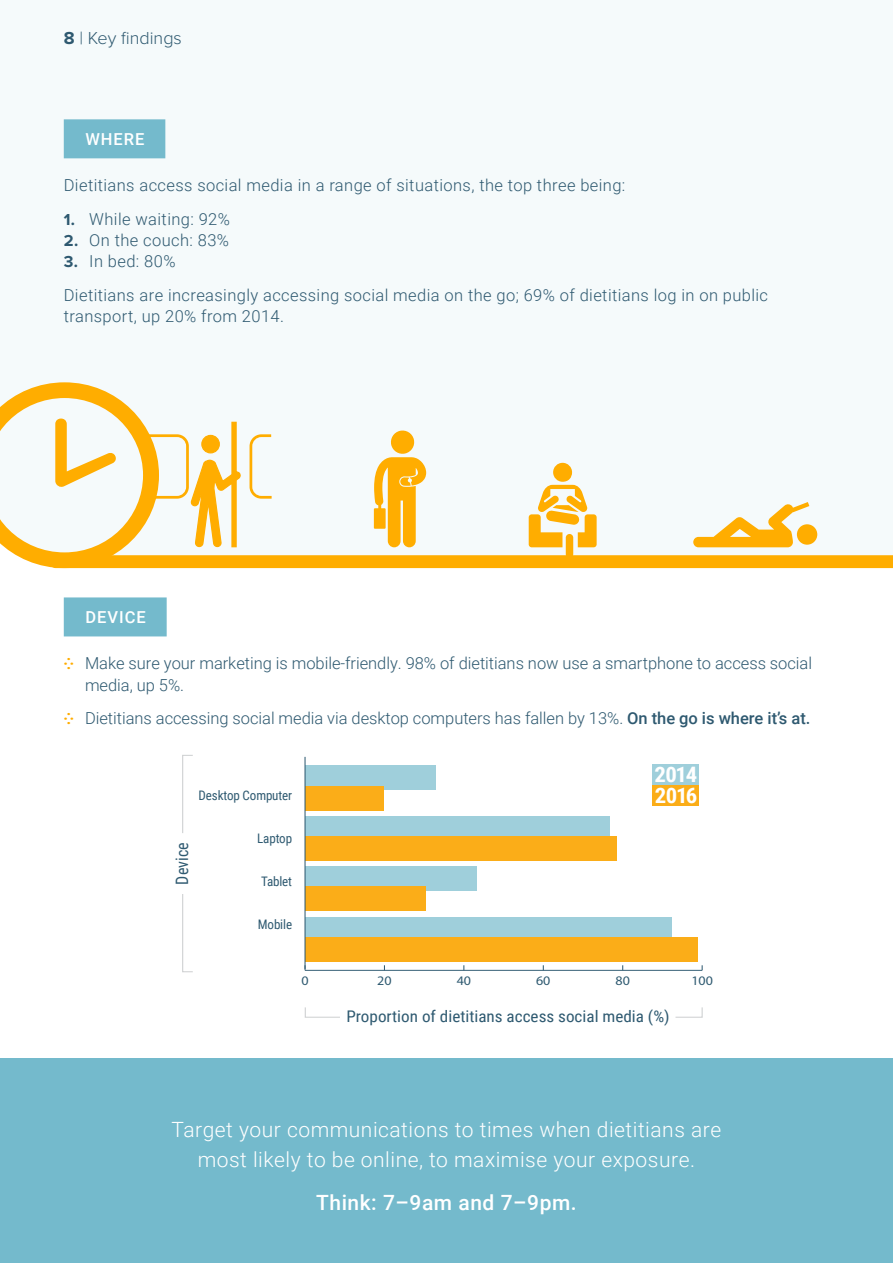
<style>
.page{position:relative;width:893px;height:1263px;background:#fff}
.page>*{position:absolute;margin:0;border:0;box-sizing:border-box;transform-origin:0 0}
.t1{font:700 21.3px/20.9px "Roboto Condensed";letter-spacing:-.06em;color:#fff;scale:1.07 1}
.t2{font:300 21px/30px "Roboto";letter-spacing:.025em;color:#fff;text-align:center}
.t3{font:500 21px "Roboto";letter-spacing:.025em;color:#fff}
.t4{font:300 18px "Proxima Nova";color:#2e5970}
.t5{font:17.1px "Roboto Condensed";color:#2f5a71;scale:.94 1}
.t6{font:300 16.5px/33.8px "Roboto";letter-spacing:.025em;color:#2e5970}
.t7{font:300 16.5px/21px "Roboto";color:#2e5970}
.t8{font:500 16.5px "Roboto";letter-spacing:.06em;color:#fff}
.t9{font:16.05px "Roboto Condensed";color:#2f5a71;scale:1.07 1}
.t10{font:13.2px "Roboto Condensed";letter-spacing:-.01em;color:#2f5a71}
.t11{font:13.2px "Myriad Pro";color:#2f5a71;scale:1.07 1}
.s1{font-weight:700}
.s2{font-family:"Proxima Nova";font-weight:700}
.s3{font-weight:700;color:#ffad00}
.s4{font-weight:500}
</style>
<div class="page">
<svg style="left:0;top:382px;width:892px;height:186px"></svg>
<div style="left:566px;top:534px;width:7px;height:24px;background:#ffad00;border-radius:4px"></div>
<div style="left:64px;top:597px;width:103px;height:39px;background:#74bacc"></div>
<div style="left:305px;top:766px;width:131px;height:24px;background:#9fcfdb"></div>
<div style="left:305px;top:816px;width:304px;height:24px;background:#9fcfdb"></div>
<div style="left:305px;top:867px;width:172px;height:24px;background:#9fcfdb"></div>
<div style="left:305px;top:917px;width:366px;height:24px;background:#9fcfdb"></div>
<div style="left:305px;top:786px;width:79px;height:24px;background:#fbad18"></div>
<div style="left:305px;top:836px;width:312px;height:24px;background:#fbad18"></div>
<div style="left:305px;top:887px;width:120px;height:24px;background:#fbad18"></div>
<div style="left:305px;top:937px;width:392px;height:24px;background:#fbad18"></div>
<svg style="left:182px;top:894px;width:11px;height:79px"></svg>
<svg style="left:182px;top:755px;width:11px;height:78px"></svg>
<svg style="left:675px;top:1007px;width:28px;height:11px"></svg>
<svg style="left:304px;top:1007px;width:36px;height:11px"></svg>
<div style="left:652px;top:764px;width:47px;height:21px;background:#9fcfdb"></div>
<div style="left:652px;top:785px;width:47px;height:21px;background:#fbad18"></div>
<hr style="left:305px;top:970px;width:397px;height:1px;background:#2f5a71">
<hr style="left:305px;top:757px;width:1px;height:212px;background:#2f5a71">
<div style="left:64px;top:119px;width:101px;height:39px;background:#74bacc"></div>
<div style="left:0;top:1059px;width:893px;height:204px;background:#74bacc"></div>
<hr style="left:892px;top:0;width:1px;height:944px;background:#f0f8fa">
<p class="t4" style="left:64px;top:27px;width:120px"><span class="s1">8</span> | Key findings</p>
<p class="t8" style="left:85px;top:127px;width:61px">WHERE</p>
<p class="t6" style="left:64px;top:168px;width:563px">Dietitians access social media in a range of situations, the top three being:</p>
<p class="t6" style="left:64px;top:202px;width:168px"><span class="s2">1.</span> While waiting: 92%</p>
<p class="t6" style="left:64px;top:223px;width:167px"><span class="s2">2.</span> On the couch: 83%</p>
<p class="t6" style="left:64px;top:244px;width:706px"><span class="s2">3.</span> In bed: 80%<br>Dietitians are increasingly accessing social media on the go; 69% of dietitians log in on public</p>
<p class="t6" style="left:64px;top:299px;width:222px">transport, up 20% from 2014.</p>
<p class="t8" style="left:85px;top:605px;width:62px">DEVICE</p>
<p class="t7" style="left:85px;top:652px;width:729px;text-indent:-21px"><span class="s3">⁛</span> Make sure your marketing is mobile‑friendly. 98% of dietitians now use a smartphone to access social media, up 5%.</p>
<p class="t7" style="left:64px;top:707px;width:748px"><span class="s3">⁛</span> Dietitians accessing social media via desktop computers has fallen by 13%. <span class="s4">On the go is where it’s at.</span></p>
<p class="t5" style="left:170px;top:884px;width:46px;rotate:-90deg">Device</p>
<p class="t10" style="left:199px;top:786px;width:95px">Desktop Computer</p>
<p class="t10" style="left:257px;top:829px;width:36px">Laptop</p>
<p class="t10" style="left:261px;top:872px;width:33px">Tablet</p>
<p class="t10" style="left:258px;top:915px;width:36px">Mobile</p>
<p class="t1" style="left:654px;top:764px;width:42px">2014<br>2016</p>
<p class="t11" style="left:301px;top:972px;width:8px">0</p>
<p class="t11" style="left:377px;top:972px;width:15px">20</p>
<p class="t11" style="left:457px;top:972px;width:15px">40</p>
<p class="t11" style="left:536px;top:972px;width:15px">60</p>
<p class="t11" style="left:615px;top:972px;width:15px">80</p>
<p class="t11" style="left:691px;top:972px;width:22px">100</p>
<p class="t9" style="left:346px;top:1005px;width:304px">Proportion of dietitians access social media (%)</p>
<p class="t2" style="left:171px;top:1114px;width:551px">Target your communications to times when dietitians are most likely to be online, to maximise your exposure.</p>
<p class="t3" style="left:316px;top:1187px;width:262px">Think: 7–9am and 7–9pm.</p>
</div>
